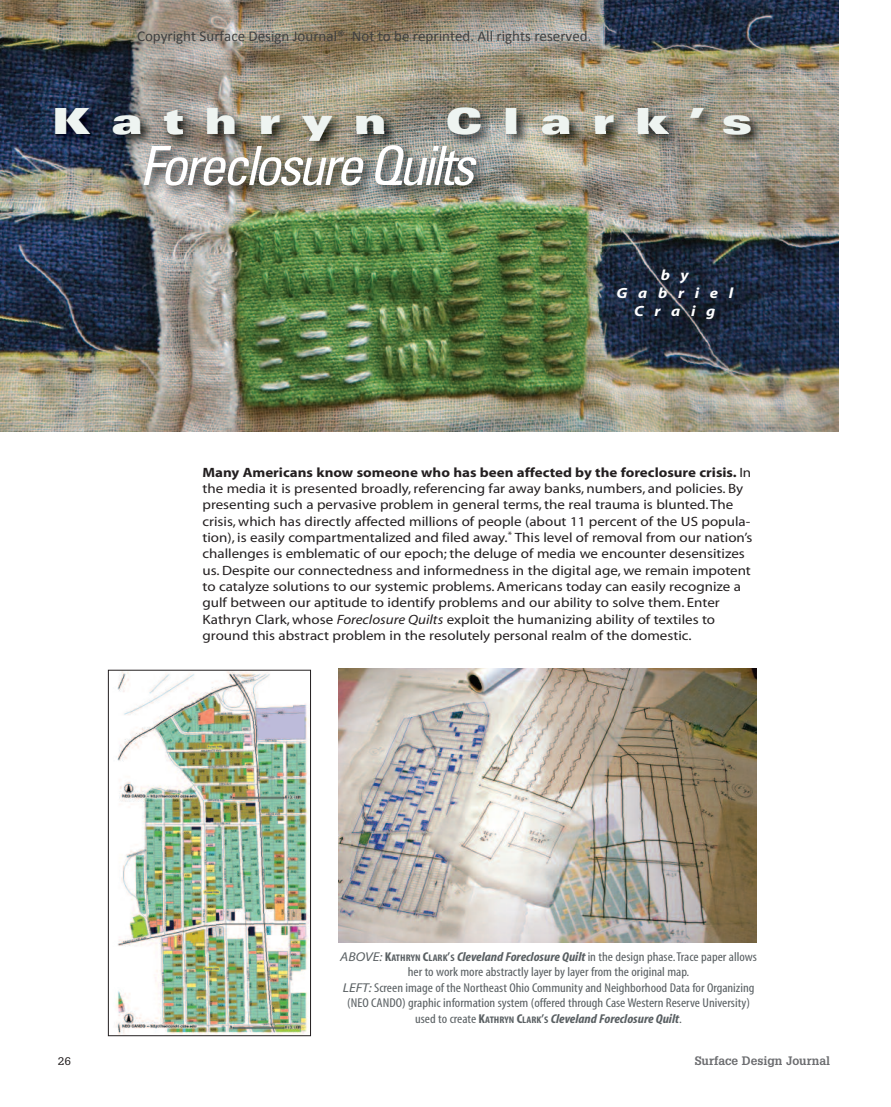
<style>
.page{position:relative;width:891px;height:1107px;background:#fff}
.page>*{position:absolute;margin:0;border:0;box-sizing:border-box;transform-origin:0 0}
.t1{font:italic condensed 54px "Univers";letter-spacing:-.065em;color:#fff}
.t2{font:900 expanded 36px "Univers";letter-spacing:.585em;color:#eef4f1}
.t3{font:15px "Calibri";color:#404040}
.t4{font:italic 700 14.85px/18px "Myriad";letter-spacing:.65em;color:#fff;text-align:center;scale:1.11 1}
.t5{font:13.5px/16.4px "Myriad";color:#231f20;scale:1.11 1}
.t6{font:condensed 12.9px/15.6px "Myriad";color:#5a6063;text-align:center;scale:1.11 1}
.t7{font:700 12px "Glypha";color:#6c6d70}
.t8{font:10.8px "Glypha";color:#231f20;scale:1.11 1}
.s1{font-weight:700}
.s2{font-style:italic}
.s3{font-style:italic;font-stretch:normal}
.s4{font-weight:700;font-size:9.6px}
.s5{font-weight:700;font-style:italic}
</style>
<div class="page">
<img style="left:0;top:0;width:838px;height:432px">
<img style="left:42px;top:97px;width:795px;height:197px">
<img style="left:128px;top:141px;width:540px;height:111px">
<img style="left:128px;top:132px;width:540px;height:9px">
<img style="left:116px;top:672px;width:193px;height:362px">
<div style="left:108px;top:670px;width:203px;height:366px;border:1px solid #231f20"></div>
<img style="left:339px;top:668px;width:417px;height:275px">
<p class="t3" style="left:137px;top:26px;width:456px">Copyright Surface Design Journal®. Not to be reprinted. All rights reserved.</p>
<h2 class="t2" style="left:52px;top:108px;width:336px">Kathryn</h2>
<h2 class="t2" style="left:446px;top:108px;width:308px">Clark’s</h2>
<h1 class="t1" style="left:140px;top:146px;width:336px">Foreclosure Quilts</h1>
<p class="t4" style="left:616px;top:268px;width:107px">b y<br>Gabriel<br>Craig</p>
<p class="t5" style="left:202px;top:465px;width:497px"><span class="s1">Many Americans know someone who has been affected by the foreclosure crisis.</span> In the media it is presented broadly, referencing far away banks, numbers, and policies. By presenting such a pervasive problem in general terms, the real trauma is blunted. The crisis, which has directly affected millions of people (about 11 percent of the US popula&shy;tion), is easily compartmentalized and filed away.<sup>*</sup> This level of removal from our nation’s challenges is emblematic of our epoch; the deluge of media we encounter desensitizes us. Despite our connectedness and informedness in the digital age, we remain impotent to catalyze solutions to our systemic problems. Americans today can easily recognize a gulf between our aptitude to identify problems and our ability to solve them. Enter Kathryn Clark, whose <span class="s2">Foreclosure Quilts</span> exploit the humanizing ability of textiles to ground this abstract problem in the resolutely personal realm of the domestic.</p>
<p class="t6" style="left:340px;top:950px;width:377px"><span class="s3">ABOVE:</span> <span class="s1">K</span><span class="s4">ATHRYN</span> <span class="s1">C</span><span class="s4">LARK</span><span class="s1">’</span><span class="s4">S</span> <span class="s5">Cleveland Foreclosure Quilt</span> in the design phase. Trace paper allows her to work more abstractly layer by layer from the original map.<br><span class="s3">LEFT:</span> Screen image of the Northeast Ohio Community and Neighborhood Data for Organizing (NEO CANDO) graphic information system (offered through Case Western Reserve University) used to create <span class="s1">K</span><span class="s4">ATHRYN</span> <span class="s1">C</span><span class="s4">LARK</span><span class="s1">’</span><span class="s4">S</span> <span class="s5">Cleveland Foreclosure Quilt</span>.</p>
<p class="t8" style="left:58px;top:1055px;width:14px">26</p>
<p class="t7" style="left:695px;top:1054px;width:137px">Surface Design Journal</p>
</div>
